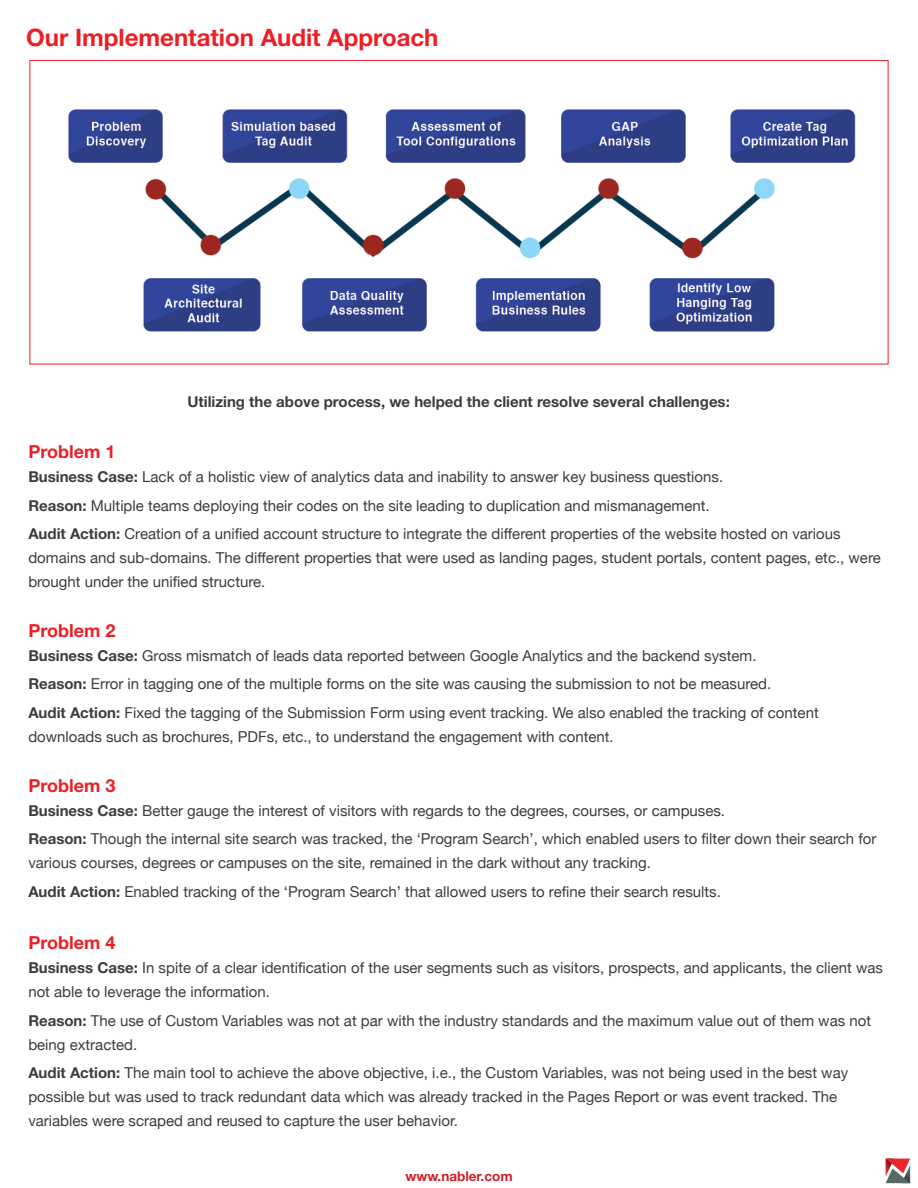
<style>
.page{position:relative;width:918px;height:1188px;background:#fff}
.page>*{position:absolute;margin:0;border:0;box-sizing:border-box;transform-origin:0 0}
.t1{font:700 24px "Helvetica Neue";color:#ec1f26}
.t2{font:700 18px "Helvetica Neue";color:#ec1f26}
.t3{font:15px/28.5px "Helvetica Neue";color:#3d3d3c}
.t4{font:700 15px "Helvetica Neue";color:#3d3d3c}
.t5{font:700 13.5px "Helvetica Neue";color:#cc2028}
.s1{font-weight:700}
</style>
<div class="page">
<svg style="left:886px;top:1159px;width:24px;height:24px"></svg>
<img style="left:68px;top:109px;width:788px;height:223px">
<h1 class="t1" style="left:26px;top:19px;width:414px">Our Implementation Audit Approach</h1>
<p class="t4" style="left:187px;top:390px;width:544px">Utilizing the above process, we helped the client resolve several challenges:</p>
<p class="t2" style="left:28px;top:438px;width:88px">Problem 1</p>
<p class="t3" style="left:28px;top:463px;width:814px"><span class="s1">Business Case:</span> Lack of a holistic view of analytics data and inability to answer key business questions.<br><span class="s1">Reason:</span> Multiple teams deploying their codes on the site leading to duplication and mismanagement.<br><span class="s1">Audit Action:</span> Creation of a unified account structure to integrate the different properties of the website hosted on various</p>
<p class="t3" style="left:28px;top:546px;width:854px;line-height:24px">domains and sub-domains. The different properties that were used as landing pages, student portals, content pages, etc., were brought under the unified structure.</p>
<p class="t2" style="left:28px;top:616px;width:88px">Problem 2</p>
<p class="t3" style="left:28px;top:641px;width:792px"><span class="s1">Business Case:</span> Gross mismatch of leads data reported between Google Analytics and the backend system.<br><span class="s1">Reason:</span> Error in tagging one of the multiple forms on the site was causing the submission to not be measured.<br><span class="s1">Audit Action:</span> Fixed the tagging of the Submission Form using event tracking. We also enabled the tracking of content</p>
<p class="t3" style="left:28px;top:722px;width:587px">downloads such as brochures, PDFs, etc., to understand the engagement with content.</p>
<p class="t2" style="left:28px;top:771px;width:88px">Problem 3</p>
<p class="t3" style="left:28px;top:796px;width:850px"><span class="s1">Business Case:</span> Better gauge the interest of visitors with regards to the degrees, courses, or campuses.<br><span class="s1">Reason:</span> Though the internal site search was tracked, the ‘Program Search’, which enabled users to filter down their search for</p>
<p class="t3" style="left:28px;top:848px;width:694px">various courses, degrees or campuses on the site, remained in the dark without any tracking.<br><span class="s1">Audit Action:</span> Enabled tracking of the ‘Program Search’ that allowed users to refine their search results.</p>
<p class="t2" style="left:28px;top:929px;width:88px">Problem 4</p>
<p class="t3" style="left:28px;top:956px;width:856px;line-height:24px"><span class="s1">Business Case:</span> In spite of a clear identification of the user segments such as visitors, prospects, and applicants, the client was not able to leverage the information.</p>
<p class="t3" style="left:28px;top:1008px;width:844px;line-height:24px"><span class="s1">Reason:</span> The use of Custom Variables was not at par with the industry standards and the maximum value out of them was not being extracted.</p>
<p class="t3" style="left:28px;top:1061px;width:821px;line-height:24px"><span class="s1">Audit Action:</span> The main tool to achieve the above objective, i.e., the Custom Variables, was not being used in the best way possible but was used to track redundant data which was already tracked in the Pages Report or was event tracked. The variables were scraped and reused to capture the user behavior.</p>
<p class="t5" style="left:405px;top:1166px;width:109px">www.nabler.com</p>
</div>
